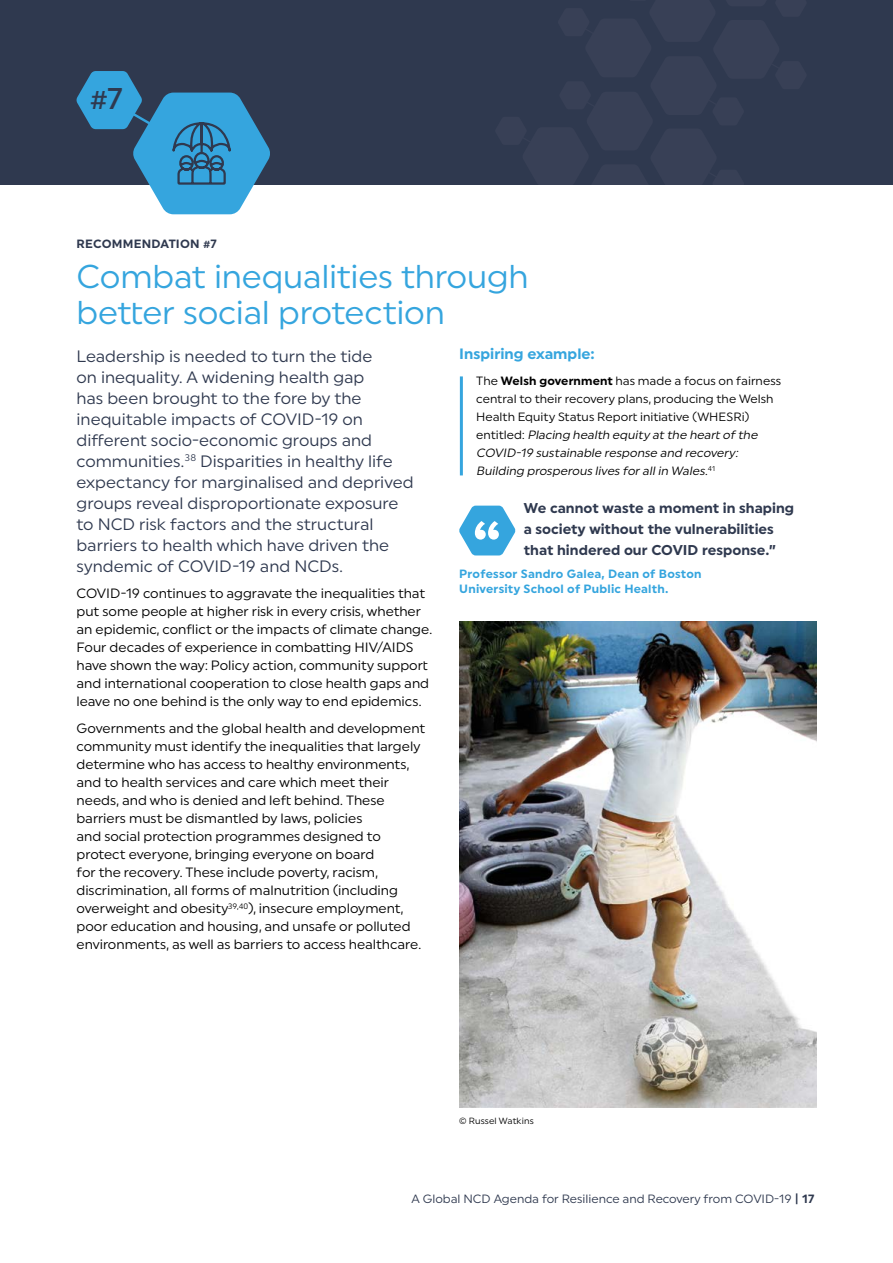
<style>
.page{position:relative;width:893px;height:1263px;background:#fff}
.page>*{position:absolute;margin:0;border:0;box-sizing:border-box;transform-origin:0 0}
.t1{font:33px/36px "Uniform";letter-spacing:-.01em;color:#35a5de}
.t2{font:500 30px "Uniform";color:#2f394f}
.t3{font:16.5px/21px "Uniform";color:#2f394f}
.t4{font:700 15px "Uniform";color:#35a5de}
.t5{font:700 14.25px/21px "Uniform";color:#2f394f}
.t6{font:13.5px/18px "Uniform";color:#000}
.t7{font:12px/18px "Uniform";color:#000}
.t8{font:700 12px/14.4px "Uniform";letter-spacing:.015em;color:#35a5de}
.t9{font:12px "Uniform";color:#2f394f}
.t10{font:700 12px "Uniform";letter-spacing:.02em;color:#2f394f}
.t11{font:9px "Uniform";letter-spacing:.01em;color:#000}
.s1{font-weight:700}
.s2{font-style:italic}
</style>
<div class="page">
<div style="left:0;top:0;width:893px;height:185px;background:#2f394f"></div>
<svg style="left:76px;top:71px;width:194px;height:143px"></svg>
<hr style="left:460px;top:376px;width:3px;height:99px;background:#35a5de">
<svg style="left:459px;top:506px;width:56px;height:49px"></svg>
<img style="left:459px;top:622px;width:357px;height:485px">
<h2 class="t2" style="left:90px;top:80px;width:35px">#7</h2>
<p class="t10" style="left:77px;top:236px;width:142px">RECOMMENDATION #7</p>
<h1 class="t1" style="left:77px;top:258px;width:454px">Combat inequalities through better social protection</h1>
<p class="t3" style="left:77px;top:345px;width:339px">Leadership is needed to turn the tide<br>on inequality. A widening health gap<br>has been brought to the fore by the inequitable impacts of COVID-19 on different socio-economic groups and communities.<sup>38</sup> Disparities in healthy life expectancy for marginalised and deprived groups reveal disproportionate exposure to NCD risk factors and the structural barriers to health which have driven the syndemic of COVID-19 and NCDs.</p>
<p class="t6" style="left:77px;top:584px;width:357px">COVID-19 continues to aggravate the inequalities that put some people at higher risk in every crisis, whether an epidemic, conflict or the impacts of climate change.<br>Four decades of experience in combatting HIV/AIDS have shown the way: Policy action, community support and international cooperation to close health gaps and leave no one behind is the only way to end epidemics.</p>
<p class="t6" style="left:77px;top:719px;width:350px">Governments and the global health and development community must identify the inequalities that largely determine who has access to healthy environments, and to health services and care which meet their needs, and who is denied and left behind. These barriers must be dismantled by laws, policies<br>and social protection programmes designed to protect everyone, bringing everyone on board<br>for the recovery. These include poverty, racism, discrimination, all forms of malnutrition (including overweight and obesity<sup>39,40</sup>), insecure employment, poor education and housing, and unsafe or polluted environments, as well as barriers to access healthcare.</p>
<p class="t4" style="left:459px;top:345px;width:137px">Inspiring example:</p>
<p class="t7" style="left:476px;top:372px;width:306px">The <span class="s1">Welsh government</span> has made a focus on fairness central to their recovery plans, producing the Welsh Health Equity Status Report initiative (WHESRi)<br>e n t i t l e d : <span class="s2">Placing health equity at the heart of the COVID-19 sustainable response and recovery:<br>Building prosperous lives forallin Wales.</span><sup>4</sup> <sup>1</sup></p>
<p class="t5" style="left:524px;top:498px;width:272px">We cannot waste a moment in shaping a society without the vulnerabilities that hindered our COVID response.”</p>
<p class="t8" style="left:459px;top:567px;width:244px">Professor Sandro Galea, Dean of Boston<br>University School of Public Health.</p>
<p class="t11" style="left:459px;top:1115px;width:76px">© Russel Watkins</p>
<p class="t9" style="left:411px;top:1191px;width:405px">A Global NCD Agenda for Resilience and Recovery from COVID-19 <span class="s1">| 17</span></p>
</div>
